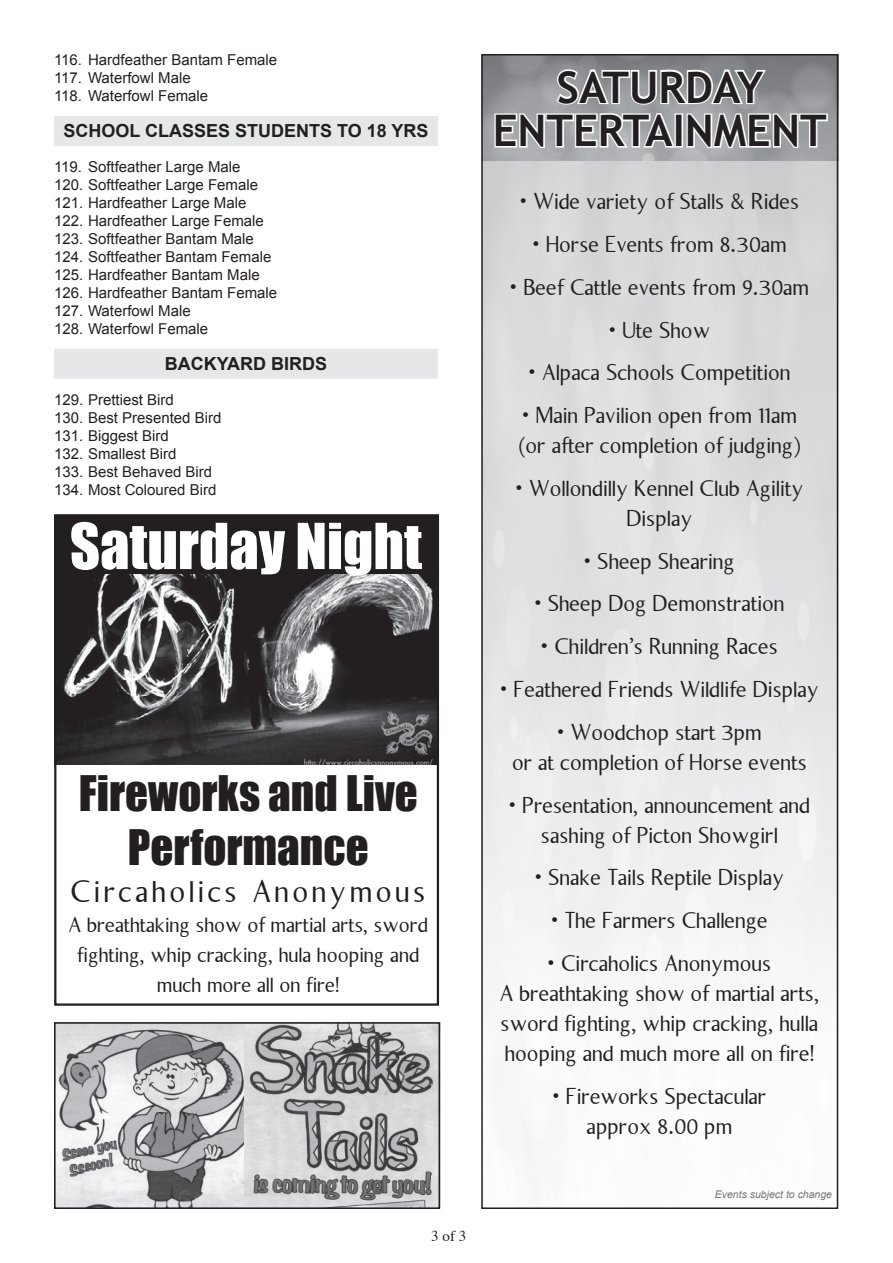
<style>
.page{position:relative;width:893px;height:1263px;background:#fff}
.page>*{position:absolute;margin:0;border:0;box-sizing:border-box;transform-origin:0 0}
.t1{font:58.5px "Impact";color:#fff}
.t2{font:45px "Impact";color:#231f20}
.t3{font:700 43.5px "Trebuchet MS";color:#231f20}
.t4{font:33px "Torten";letter-spacing:.1em;color:#231f20}
.t5{font:24px/30px "Torten";color:#231f20;text-align:center}
.t6{font:22.5px/30px "Torten";color:#231f20;text-align:center}
.t7{font:700 18px "Arial";color:#231f20}
.t8{font:15px "Arial";color:#231f20}
.t9{font:15px "Times";color:#231f20}
.t10{font:italic 10.5px "Arial";color:#231f20}
</style>
<div class="page">
<div style="left:54px;top:116px;width:384px;height:30px;background:#e6e7e9"></div>
<div style="left:54px;top:349px;width:384px;height:30px;background:#e6e7e9"></div>
<div style="left:481px;top:54px;width:357px;height:1155px;border:2px solid #231f20"></div>
<svg style="left:493px;top:67px;width:336px;height:83px"></svg>
<img style="left:57px;top:574px;width:379px;height:191px">
<div style="left:54px;top:516px;width:384px;height:58px;background:#231f20"></div>
<div style="left:54px;top:514px;width:385px;height:492px;border:2px solid #231f20"></div>
<img style="left:57px;top:1025px;width:187px;height:181px">
<img style="left:244px;top:1025px;width:193px;height:181px">
<div style="left:54px;top:1022px;width:386px;height:187px;border:2px solid #231f20"></div>
<p class="t8" style="left:54px;top:50px;width:225px">116. Hardfeather Bantam Female</p>
<p class="t8" style="left:54px;top:68px;width:138px">117. Waterfowl Male</p>
<p class="t8" style="left:54px;top:86px;width:156px">118. Waterfowl Female</p>
<p class="t7" style="left:63px;top:119px;width:367px">SCHOOL CLASSES STUDENTS TO 18 YRS</p>
<p class="t8" style="left:54px;top:157px;width:188px">119. Softfeather Large Male</p>
<p class="t8" style="left:54px;top:175px;width:206px">120. Softfeather Large Female</p>
<p class="t8" style="left:54px;top:193px;width:194px">121. Hardfeather Large Male</p>
<p class="t8" style="left:54px;top:211px;width:211px">122. Hardfeather Large Female</p>
<p class="t8" style="left:54px;top:229px;width:201px">123. Softfeather Bantam Male</p>
<p class="t8" style="left:54px;top:247px;width:219px">124. Softfeather Bantam Female</p>
<p class="t8" style="left:54px;top:265px;width:207px">125. Hardfeather Bantam Male</p>
<p class="t8" style="left:54px;top:283px;width:225px">126. Hardfeather Bantam Female</p>
<p class="t8" style="left:54px;top:301px;width:138px">127. Waterfowl Male</p>
<p class="t8" style="left:54px;top:319px;width:156px">128. Waterfowl Female</p>
<p class="t7" style="left:165px;top:352px;width:164px">BACKYARD BIRDS</p>
<p class="t8" style="left:54px;top:389px;width:121px">129. Prettiest Bird</p>
<p class="t8" style="left:54px;top:407px;width:169px">130. Best Presented Bird</p>
<p class="t8" style="left:54px;top:425px;width:116px">131. Biggest Bird</p>
<p class="t8" style="left:54px;top:443px;width:124px">132. Smallest Bird</p>
<p class="t8" style="left:54px;top:461px;width:160px">133. Best Behaved Bird</p>
<p class="t8" style="left:54px;top:479px;width:164px">134. Most Coloured Bird</p>
<p class="t1" style="left:70px;top:501px;width:354px">Saturday Night</p>
<p class="t2" style="left:79px;top:758px;width:340px">Fireworks and Live</p>
<p class="t2" style="left:128px;top:812px;width:242px">Performance</p>
<p class="t4" style="left:71px;top:872px;width:357px">Circaholics Anonymous</p>
<p class="t6" style="left:69px;top:910px;width:361px">A breathtaking show of martial arts, sword fighting, whip cracking, hula hooping and much more all on fire!</p>
<p class="t9" style="left:431px;top:1222px;width:36px">3 of 3</p>
<p class="t3" style="left:557px;top:60px;width:208px">SATURDAY</p>
<p class="t3" style="left:493px;top:103px;width:335px">ENTERTAINMENT</p>
<p class="t5" style="left:520px;top:187px;width:281px">• Wide variety of Stalls &amp; Rides</p>
<p class="t5" style="left:533px;top:229px;width:256px">• Horse Events from 8.30am</p>
<p class="t5" style="left:510px;top:272px;width:300px">• Beef Cattle events from 9.30am</p>
<p class="t5" style="left:609px;top:315px;width:103px">• Ute Show</p>
<p class="t5" style="left:529px;top:358px;width:264px">• Alpaca Schools Competition</p>
<p class="t5" style="left:519px;top:400px;width:283px;text-align:left">• Main Pavilion open from 11am (or after completion of judging)</p>
<p class="t5" style="left:516px;top:473px;width:290px">• Wollondilly Kennel Club Agility<br>Display</p>
<p class="t5" style="left:584px;top:546px;width:153px">• Sheep Shearing</p>
<p class="t5" style="left:535px;top:589px;width:252px">• Sheep Dog Demonstration</p>
<p class="t5" style="left:541px;top:631px;width:238px">• Children’s Running Races</p>
<p class="t5" style="left:500px;top:674px;width:320px">• Feathered Friends Wildlife Display</p>
<p class="t5" style="left:512px;top:717px;width:296px">• Woodchop start 3pm<br>or at completion of Horse events</p>
<p class="t5" style="left:509px;top:790px;width:303px">• Presentation, announcement and sashing of Picton Showgirl</p>
<p class="t5" style="left:535px;top:862px;width:251px">• Snake Tails Reptile Display</p>
<p class="t5" style="left:551px;top:905px;width:218px">• The Farmers Challenge</p>
<p class="t5" style="left:500px;top:948px;width:321px">• Circaholics Anonymous<br>A breathtaking show of martial arts, sword fighting, whip cracking, hulla hooping and much more all on fire!</p>
<p class="t5" style="left:553px;top:1081px;width:215px">• Fireworks Spectacular approx 8.00 pm</p>
<p class="t10" style="left:715px;top:1188px;width:119px">Events subject to change</p>
</div>
